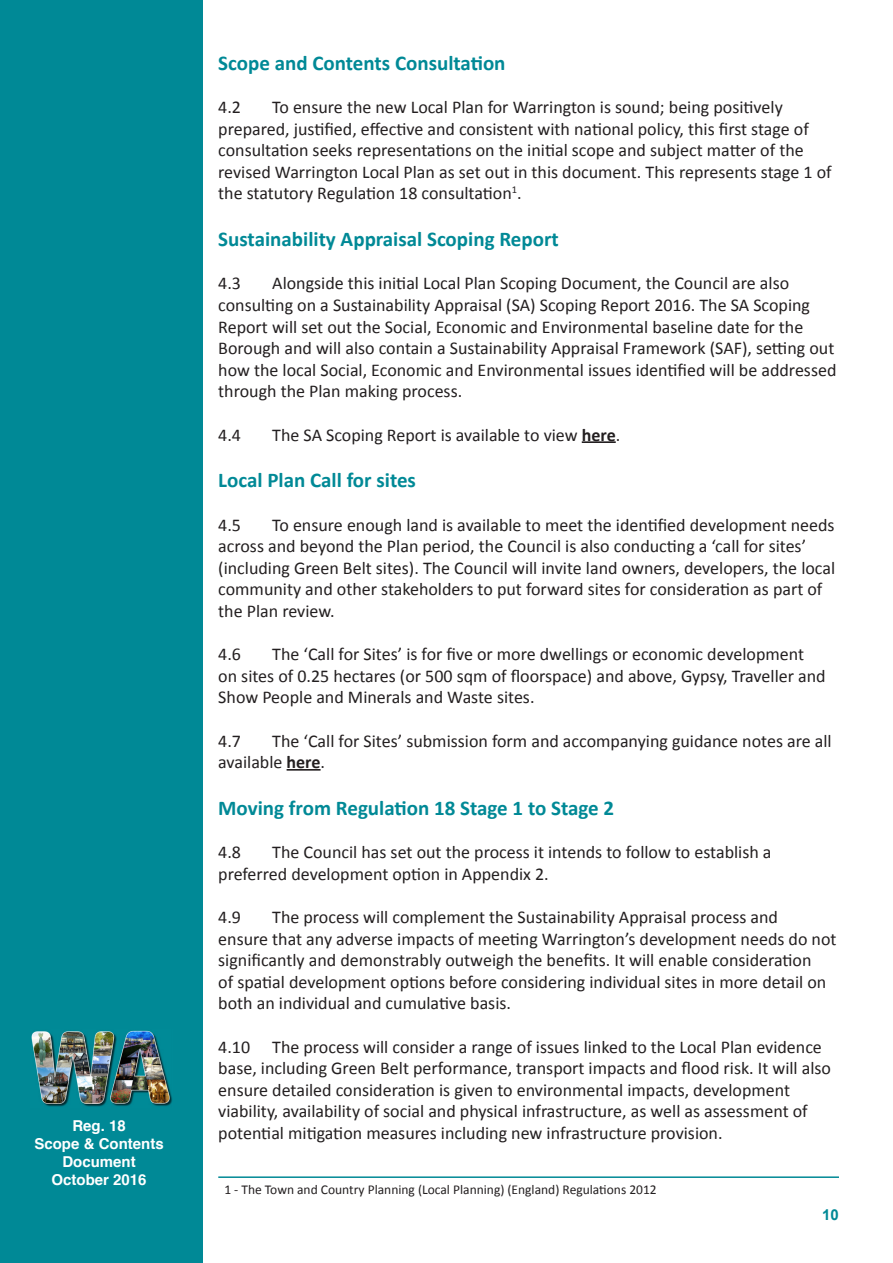
<style>
.page{position:relative;width:893px;height:1263px;background:#fff}
.page>*{position:absolute;margin:0;border:0;box-sizing:border-box;transform-origin:0 0}
.t1{font:700 21px "Calibri";color:#008996}
.t2{font:18px/21.6px "Calibri";color:#231f20}
.t3{font:700 15px/18px "Helvetica";color:#fff;text-align:center}
.t4{font:700 15px "Arial";color:#008996}
.t5{font:13.5px "Calibri";color:#231f20}
.s1{font-weight:700}
</style>
<div class="page">
<div style="left:0;top:0;width:203px;height:1263px;background:#008996"></div>
<img style="left:31px;top:1030px;width:141px;height:77px">
<hr style="left:582px;top:441px;width:34px;height:2px;background:#231f20">
<hr style="left:287px;top:769px;width:34px;height:2px;background:#231f20">
<hr style="left:218px;top:1176px;width:621px;height:2px;background:#008996">
<p class="t3" style="left:34px;top:1116px;width:131px">Reg. 18<br>Scope &amp; Contents<br>Document<br>October 2016</p>
<p class="t1" style="left:218px;top:49px;width:289px">Scope and Contents Consultation</p>
<p class="t2" style="left:218px;top:96px;width:24px">4.2</p>
<p class="t2" style="left:272px;top:96px;width:512px">To ensure the new Local Plan for Warrington is sound; being positively</p>
<p class="t2" style="left:218px;top:118px;width:615px">prepared, justified, effective and consistent with national policy, this first stage of consultation seeks representations on the initial scope and subject matter of the revised Warrington Local Plan as set out in this document. This represents stage 1 of the statutory Regulation 18 consultation<sup>1</sup>.</p>
<p class="t1" style="left:218px;top:226px;width:342px">Sustainability Appraisal Scoping Report</p>
<p class="t2" style="left:218px;top:273px;width:24px">4.3</p>
<p class="t2" style="left:272px;top:273px;width:518px">Alongside this initial Local Plan Scoping Document, the Council are also</p>
<p class="t2" style="left:218px;top:294px;width:620px">consulting on a Sustainability Appraisal (SA) Scoping Report 2016. The SA Scoping Report will set out the Social, Economic and Environmental baseline date for the Borough and will also contain a Sustainability Appraisal Framework (SAF), setting out how the local Social, Economic and Environmental issues identified will be addressed through the Plan making process.</p>
<p class="t2" style="left:218px;top:424px;width:24px">4.4</p>
<p class="t2" style="left:272px;top:424px;width:349px">The SA Scoping Report is available to view <span class="s1">here</span>.</p>
<p class="t1" style="left:218px;top:467px;width:199px">Local Plan Call for sites</p>
<p class="t2" style="left:218px;top:514px;width:24px">4.5</p>
<p class="t2" style="left:218px;top:514px;width:618px;text-indent:54px">To ensure enough land is available to meet the identified development needs across and beyond the Plan period, the Council is also conducting a ‘call for sites’ (including Green Belt sites). The Council will invite land owners, developers, the local community and other stakeholders to put forward sites for consideration as part of the Plan review.</p>
<p class="t2" style="left:218px;top:643px;width:24px">4.6</p>
<p class="t2" style="left:218px;top:643px;width:609px;text-indent:54px">The ‘Call for Sites’ is for five or more dwellings or economic development on sites of 0.25 hectares (or 500 sqm of floorspace) and above, Gypsy, Traveller and<br>Show People and Minerals and Waste sites.</p>
<p class="t2" style="left:218px;top:730px;width:24px">4.7</p>
<p class="t2" style="left:218px;top:730px;width:615px;text-indent:54px">The ‘Call for Sites’ submission form and accompanying guidance notes are all available <span class="s1">here</span>.</p>
<p class="t1" style="left:218px;top:795px;width:397px">Moving from Regulation 18 Stage 1 to Stage 2</p>
<p class="t2" style="left:218px;top:841px;width:24px">4.8</p>
<p class="t2" style="left:272px;top:841px;width:501px">The Council has set out the process it intends to follow to establish a</p>
<p class="t2" style="left:218px;top:863px;width:332px">preferred development option in Appendix 2.</p>
<p class="t2" style="left:218px;top:906px;width:24px">4.9</p>
<p class="t2" style="left:272px;top:906px;width:507px">The process will complement the Sustainability Appraisal process and</p>
<p class="t2" style="left:218px;top:928px;width:620px">ensure that any adverse impacts of meeting Warrington’s development needs do not significantly and demonstrably outweigh the benefits. It will enable consideration<br>of spatial development options before considering individual sites in more detail on both an individual and cumulative basis.</p>
<p class="t2" style="left:218px;top:1036px;width:614px">4.10 The process will consider a range of issues linked to the Local Plan evidence base, including Green Belt performance, transport impacts and flood risk. It will also ensure detailed consideration is given to environmental impacts, development</p>
<p class="t2" style="left:218px;top:1101px;width:591px">viability, availability of social and physical infrastructure, as well as assessment of potential mitigation measures including new infrastructure provision.</p>
<p class="t5" style="left:224px;top:1181px;width:434px">1 - The Town and Country Planning (Local Planning) (England) Regulations 2012</p>
<p class="t4" style="left:822px;top:1204px;width:18px">10</p>
</div>
